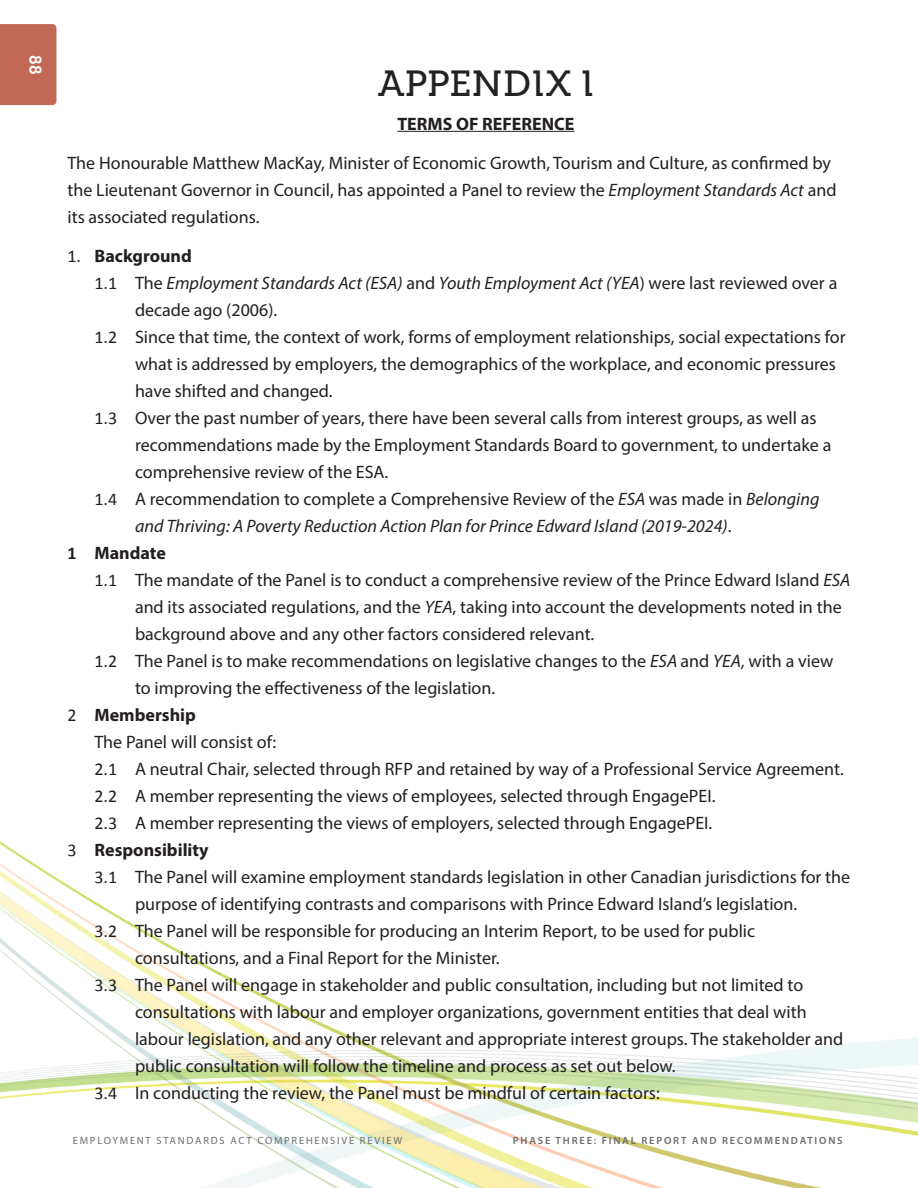
<style>
.page{position:relative;width:918px;height:1188px;background:#fff}
.page>*{position:absolute;margin:0;border:0;box-sizing:border-box;transform-origin:0 0}
.t1{font:500 36px "RNS Camelia";color:#222}
.List_Paragraph{font:18px/27px "Myriad Pro";color:#231f20}
.t2{font:italic 18px/27px "Myriad Pro";color:#231f20}
.t3{font:700 18px "Myriad Pro";color:#231f20}
.t4{font:700 16.2px "RNS Camelia";color:#fff}
.t5{font:10.5px "Myriad Pro";letter-spacing:.17em;color:#6c6d70}
.t6{font:600 10.5px "Myriad Pro";letter-spacing:.17em;color:#6c6d70}
.s1{font-style:italic}
.s2{font-family:"Calibri";font-weight:400}
.s3{font-family:"Calibri";font-style:normal}
.s4{font-style:normal}
.s5{font-family:"Calibri"}
</style>
<div class="page">
<img style="left:0;top:841px;width:918px;height:347px">
<div style="left:0;top:24px;width:56px;height:81px;background:#c26856"></div>
<hr style="left:397px;top:131px;width:178px;height:1px;background:#231f20">
<p class="t4" style="left:46px;top:55px;width:21px;rotate:90deg">88</p>
<p class="t1" style="left:377px;top:61px;width:219px">APPENDIX I</p>
<p class="t3" style="left:397px;top:112px;width:179px">TERMS OF REFERENCE</p>
<p class="List_Paragraph" style="left:68px;top:149px;width:771px">The Honourable Matthew MacKay, Minister of Economic Growth, Tourism and Culture, as confirmed by the Lieutenant Governor in Council, has appointed a Panel to review the <span class="s1">Employment Standards Act</span> and its associated regulations.</p>
<p class="t3" style="left:68px;top:244px;width:126px"><span class="s2">1.</span> Background</p>
<p class="t2" style="left:135px;top:269px;width:704px;text-indent:-40px"><span class="s3">1.1</span> <span class="s4">The</span> Employment Standards Act (ESA) <span class="s4">and</span> Youth Employment Act (YEA<span class="s4">) were last reviewed over a decade ago (2006).</span></p>
<p class="List_Paragraph" style="left:135px;top:323px;width:712px;text-indent:-40px"><span class="s5">1.2</span> Since that time, the context of work, forms of employment relationships, social expectations for what is addressed by employers, the demographics of the workplace, and economic pressures have shifted and changed.</p>
<p class="List_Paragraph" style="left:135px;top:404px;width:698px;text-indent:-40px"><span class="s5">1.3</span> Over the past number of years, there have been several calls from interest groups, as well as recommendations made by the Employment Standards Board to government, to undertake a comprehensive review of the ESA.</p>
<p class="t2" style="left:135px;top:485px;width:686px;text-indent:-40px"><span class="s3">1.4</span> <span class="s4">A recommendation to complete a Comprehensive Review of the</span> ESA <span class="s4">was made in</span> Belonging and Thriving: A Poverty Reduction Action Plan for Prince Edward Island (2019-2024)<span class="s4">.</span></p>
<p class="t3" style="left:68px;top:541px;width:100px"><span class="s5">1</span> Mandate</p>
<p class="List_Paragraph" style="left:135px;top:566px;width:717px;text-indent:-40px"><span class="s5">1.1</span> The mandate of the Panel is to conduct a comprehensive review of the Prince Edward Island <span class="s1">ESA </span>and its associated regulations, and the <span class="s1">YEA</span>, taking into account the developments noted in the background above and any other factors considered relevant.</p>
<p class="List_Paragraph" style="left:135px;top:647px;width:700px;text-indent:-40px"><span class="s5">1.2</span> The Panel is to make recommendations on legislative changes to the <span class="s1">ESA</span> and <span class="s1">YEA</span>, with a view to improving the effectiveness of the legislation.</p>
<p class="t3" style="left:68px;top:703px;width:130px"><span class="s2">2</span> Membership</p>
<p class="List_Paragraph" style="left:94px;top:728px;width:183px">The Panel will consist of:</p>
<p class="List_Paragraph" style="left:94px;top:755px;width:751px"><span class="s5">2.1</span> A neutral Chair, selected through RFP and retained by way of a Professional Service Agreement.</p>
<p class="List_Paragraph" style="left:94px;top:782px;width:622px"><span class="s5">2.2</span> A member representing the views of employees, selected through EngagePEI.</p>
<p class="List_Paragraph" style="left:94px;top:809px;width:619px"><span class="s5">2.3</span> A member representing the views of employers, selected through EngagePEI.</p>
<p class="t3" style="left:68px;top:838px;width:143px"><span class="s2">3</span> Responsibility</p>
<p class="List_Paragraph" style="left:135px;top:863px;width:717px;text-indent:-40px"><span class="s5">3.1</span> The Panel will examine employment standards legislation in other Canadian jurisdictions for the purpose of identifying contrasts and comparisons with Prince Edward Island’s legislation.</p>
<p class="List_Paragraph" style="left:135px;top:917px;width:622px;text-indent:-40px"><span class="s5">3.2</span> The Panel will be responsible for producing an Interim Report, to be used for public consultations, and a Final Report for the Minister.</p>
<p class="List_Paragraph" style="left:135px;top:971px;width:710px;text-indent:-40px"><span class="s5">3.3</span> The Panel will engage in stakeholder and public consultation, including but not limited to consultations with labour and employer organizations, government entities that deal with labour legislation, and any other relevant and appropriate interest groups. The stakeholder and public consultation will follow the timeline and process as set out below.</p>
<p class="List_Paragraph" style="left:94px;top:1079px;width:567px"><span class="s5">3.4</span> In conducting the review, the Panel must be mindful of certain factors:</p>
<p class="t5" style="left:73px;top:1134px;width:331px">EMPLOYMENT STANDARDS ACT COMPREHENSIVE REVIEW</p>
<p class="t6" style="left:513px;top:1134px;width:331px">PHASE THREE: FINAL REPORT AND RECOMMENDATIONS</p>
</div>
